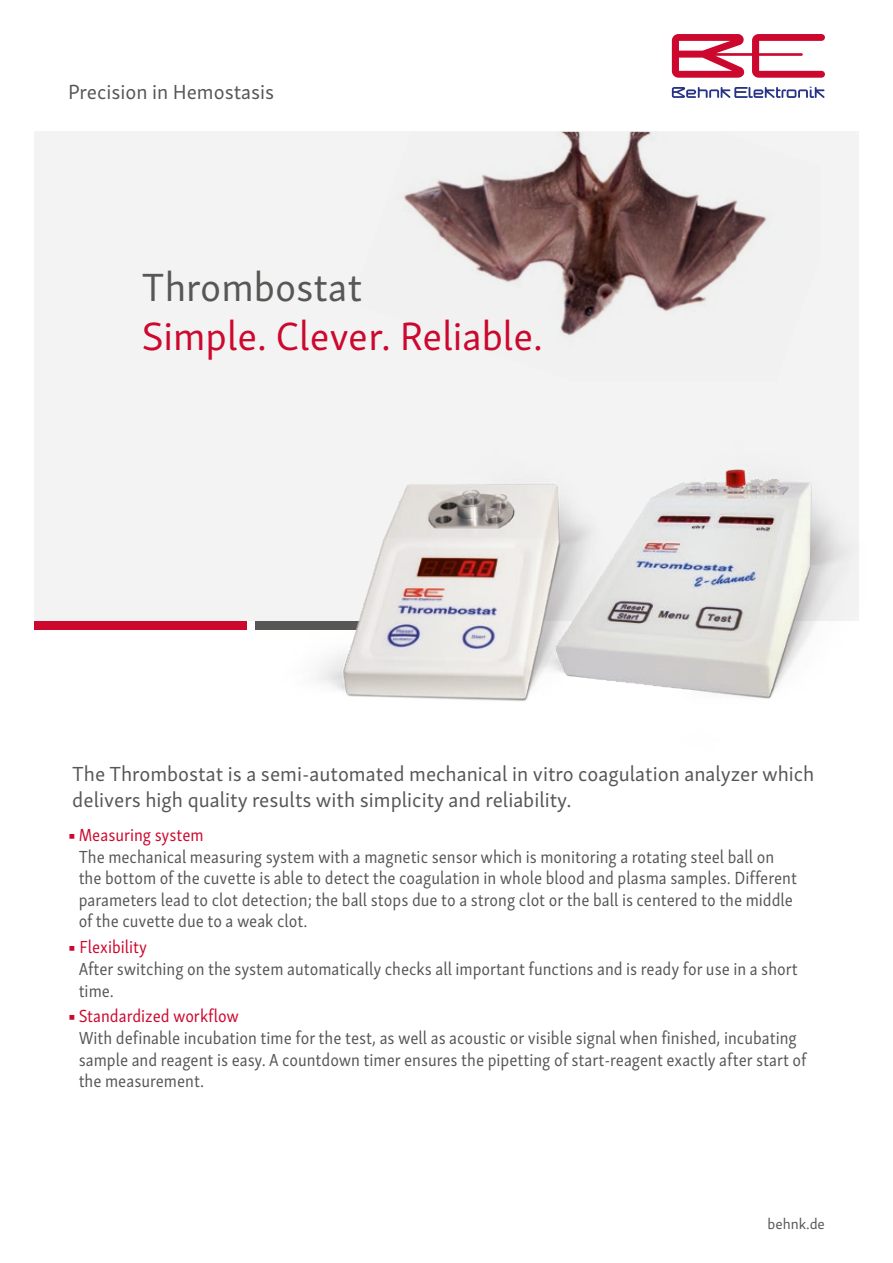
<style>
.page{position:relative;width:893px;height:1263px;background:#fff}
.page>*{position:absolute;margin:0;border:0;box-sizing:border-box;transform-origin:0 0}
.t1{font:40.5px "Skolar Sans Latn";color:#cd082e}
.t2{font:40.5px "Skolar Sans Latn";color:#575756}
.t3{font:21px/25.5px "Skolar Sans Latn";color:#575756}
.t4{font:18px/21.6px "Skolar Sans Latn Cn";color:#575756}
.t5{font:18px "Skolar Sans Latn Cn";color:#cd082e}
.t6{font:15px "Skolar Sans Latn";color:#575756}
</style>
<div class="page">
<div style="left:34px;top:621px;width:213px;height:8px;background:#cd082e"></div>
<div style="left:34px;top:132px;width:825px;height:489px;background:#f3f3f3"></div>
<svg style="left:672px;top:34px;width:153px;height:44px"></svg>
<svg style="left:672px;top:87px;width:153px;height:11px"></svg>
<img style="left:659px;top:469px;width:187px;height:230px">
<img style="left:255px;top:484px;width:404px;height:217px">
<img style="left:404px;top:132px;width:363px;height:204px">
<p class="t3" style="left:68px;top:78px;width:208px">Precision in Hemostasis</p>
<h1 class="t2" style="left:142px;top:257px;width:222px">Thrombostat</h1>
<h1 class="t1" style="left:142px;top:306px;width:403px">Simple. Clever. Reliable.</h1>
<p class="t3" style="left:72px;top:760px;width:744px">The Thrombostat is a semi-automated mechanical in vitro coagulation analyzer which delivers high quality results with simplicity and reliability.</p>
<p class="t5" style="left:68px;top:821px;width:137px">■ Measuring system</p>
<p class="t4" style="left:79px;top:844px;width:720px">The mechanical measuring system with a magnetic sensor which is monitoring a rotating steel ball on the bottom of the cuvette is able to detect the coagulation in whole blood and plasma samples. Different parameters lead to clot detection; the ball stops due to a strong clot or the ball is centered to the middle of the cuvette due to a weak clot.</p>
<p class="t5" style="left:68px;top:934px;width:81px">■ Flexibility</p>
<p class="t4" style="left:79px;top:957px;width:721px">After switching on the system automatically checks all important functions and is ready for use in a short time.</p>
<p class="t5" style="left:68px;top:1003px;width:172px">■ Standardized workflow</p>
<p class="t4" style="left:79px;top:1026px;width:729px">With definable incubation time for the test, as well as acoustic or visible signal when finished, incubating sample and reagent is easy. A countdown timer ensures the pipetting of start-reagent exactly after start of the measurement.</p>
<p class="t6" style="left:767px;top:1212px;width:59px">behnk.de</p>
</div>
